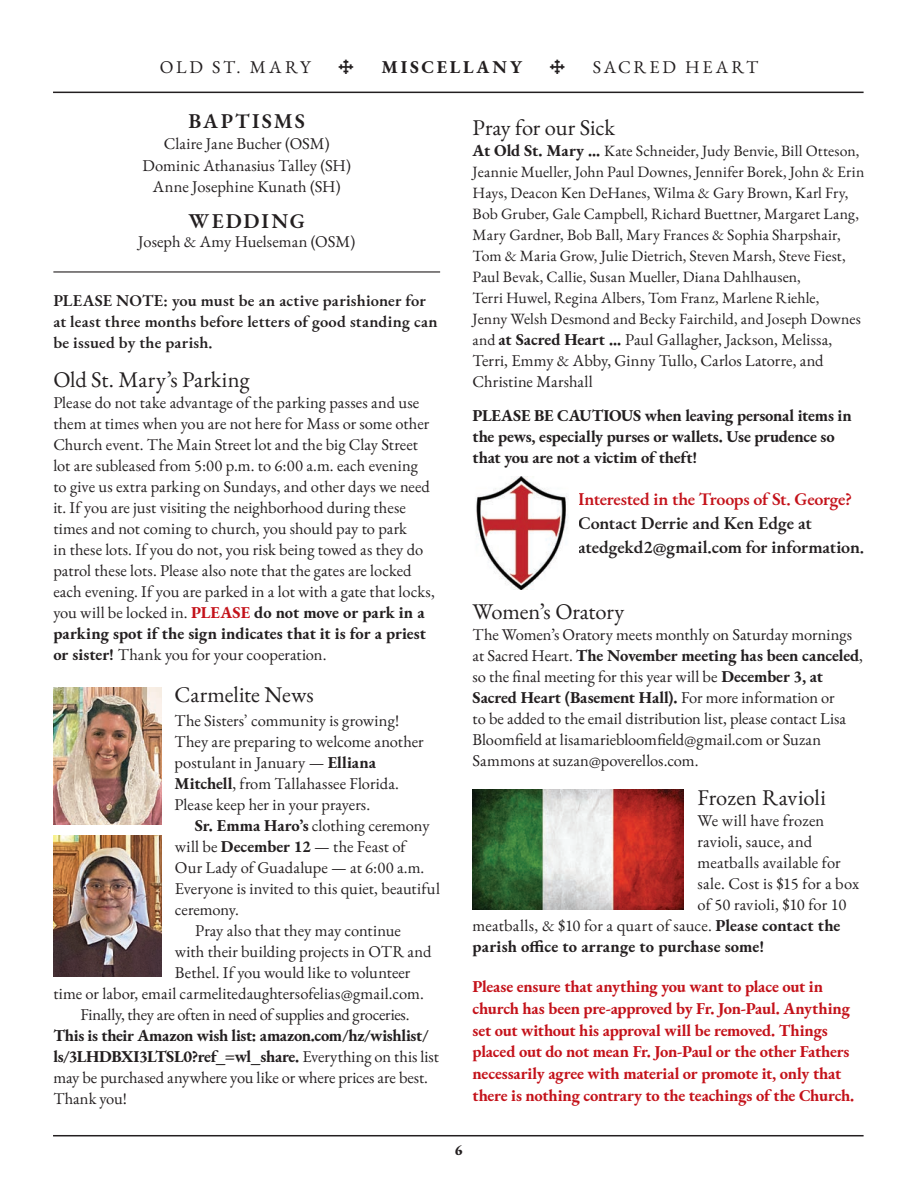
<style>
.page{position:relative;width:917px;height:1189px;background:#fff}
.page>*{position:absolute;margin:0;border:0;box-sizing:border-box;transform-origin:0 0}
.t1{font:22.5px "EB Garamond";letter-spacing:-.005em;color:#231f20}
.t2{font:600 21px "EB Garamond";letter-spacing:.1em;color:#231f20}
.t3{font:600 18px/24px "EB Garamond";letter-spacing:-.005em;color:#231f20}
.t4{font:600 18px "EB Garamond";letter-spacing:-.015em;color:#c4121a}
.t5{font:18px "EB Garamond";letter-spacing:.155em;color:#231f20}
.t6{font:700 18px "EB Garamond";letter-spacing:.15em;color:#231f20}
.t7{font:18px "Fleur De Wee";color:#231f20}
.t8{font:16.5px/21px "EB Garamond";color:#231f20}
.t9{font:700 16.5px/21px "EB Garamond";letter-spacing:-.01em;color:#231f20}
.t10{font:700 16.5px/21.8px "EB Garamond";letter-spacing:-.015em;color:#c4121a}
.t11{font:600 16.5px/21px "EB Garamond";letter-spacing:.01em;color:#231f20}
.t12{font:16.5px "EB Garamond";letter-spacing:-.02em;color:#231f20}
.t13{font:700 16.5px "EB Garamond";letter-spacing:.01em;color:#231f20}
.t14{font:15.75px/21px "EB Garamond";letter-spacing:.005em;color:#231f20}
.t15{font:800 15px "EB Garamond";color:#231f20}
.s1{font-weight:700;font-size:16.5px}
.s2{font-size:15.75px}
.s3{font-weight:700}
.s4{font-weight:700;color:#c4121a}
.s5{font-family:"Adobe Garamond"}
.s6{font-family:"Adobe Garamond";font-weight:700}
.s7{font-weight:400}
</style>
<div class="page">
<hr style="left:53px;top:92px;width:810px;height:1px;background:#231f20">
<hr style="left:53px;top:271px;width:387px;height:1px;background:#231f20">
<hr style="left:53px;top:1135px;width:810px;height:1px;background:#231f20">
<img style="left:54px;top:688px;width:107px;height:136px">
<img style="left:54px;top:835px;width:107px;height:142px">
<img style="left:476px;top:476px;width:93px;height:114px">
<img style="left:472px;top:789px;width:212px;height:120px">
<p class="t5" style="left:160px;top:55px;width:152px">OLD ST. MARY</p>
<p class="t7" style="left:338px;top:58px;width:17px">4</p>
<p class="t6" style="left:381px;top:54px;width:142px">MISCELLANY</p>
<p class="t7" style="left:550px;top:58px;width:17px">4</p>
<p class="t5" style="left:593px;top:55px;width:167px">SACRED HEART</p>
<p class="t2" style="left:188px;top:107px;width:118px">BAPTISMS</p>
<p class="t8" style="left:142px;top:133px;width:210px;text-align:center">Claire Jane Bucher (OSM)<br>Dominic Athanasius Talley (SH)<br>Anne Josephine Kunath (SH)</p>
<p class="t2" style="left:188px;top:206px;width:118px">WEDDING</p>
<p class="t8" style="left:138px;top:231px;width:218px">Joseph &amp; Amy Huelseman (OSM)</p>
<h1 class="t1" style="left:472px;top:112px;width:144px">Pray for our Sick</h1>
<p class="t14" style="left:472px;top:140px;width:393px"><span class="s1">At Old St. Mary ...</span> Kate Schneider, Judy Benvie, Bill Otteson, Jeannie Mueller, John Paul Downes, Jennifer Borek, John &amp; Erin Hays, Deacon Ken DeHanes, Wilma &amp; Gary Brown, Karl Fry, Bob Gruber, Gale Campbell, Richard Buettner, Margaret Lang, Mary Gardner, Bob Ball, Mary Frances &amp; Sophia Sharpshair, Tom &amp; Maria Grow, Julie Dietrich, Steven Marsh, Steve Fiest, Paul Bevak, Callie, Susan Mueller, Diana Dahlhausen,<br>Terri Huwel, Regina Albers, Tom Franz, Marlene Riehle,<br>Jenny Welsh Desmond and Becky Fairchild, and Joseph Downes</p>
<p class="t8" style="left:472px;top:329px;width:361px"><span class="s2">and</span> <span class="s3">at Sacred Heart ...</span> Paul Gallagher, Jackson, Melissa,<br>Terri, Emmy &amp; Abby, Ginny Tullo, Carlos Latorre, and<br>Christine Marshall</p>
<p class="t9" style="left:472px;top:405px;width:380px">PLEASE BE CAUTIOUS when leaving personal items in the pews, especially purses or wallets. Use prudence so that you are not a victim of theft!</p>
<p class="t4" style="left:578px;top:487px;width:275px">Interested in the Troops of St. George?</p>
<p class="t3" style="left:578px;top:511px;width:288px">Contact Derrie and Ken Edge at atedgekd2@gmail.com for information.</p>
<p class="t11" style="left:53px;top:289px;width:386px">PLEASE NOTE: you must be an active parishioner for at least three months before letters of good standing can be issued by the parish.</p>
<h1 class="t1" style="left:53px;top:364px;width:197px">Old St. Mary’s Parking</h1>
<p class="t8" style="left:53px;top:391px;width:383px">Please do not take advantage of the parking passes and use them at times when you are not here for Mass or some other Church event. The Main Street lot and the big Clay Street lot are subleased from 5:00 p.m. to 6:00 a.m. each evening to give us extra parking on Sundays, and other days we need it. If you are just visiting the neighborhood during these times and not coming to church, you should pay to park<br>in these lots. If you do not, you risk being towed as they do patrol these lots. Please also note that the gates are locked each evening. If you are parked in a lot with a gate that locks, you will be locked in. <span class="s4">PLEASE</span> <span class="s3">do not move or park in a parking spot if the sign indicates that it is for a priest or sister!</span> Thank you for your cooperation.</p>
<h1 class="t1" style="left:175px;top:679px;width:141px">Carmelite News</h1>
<p class="t8" style="left:175px;top:709px;width:250px">The Sisters<span class="s5">’</span> community is growing!<br>They are preparing to welcome another postulant in January — <span class="s3">Elliana Mitchell</span>, from Tallahassee Florida.<br>Please keep her in your prayers.</p>
<p class="t8" style="left:195px;top:815px;width:236px"><span class="s3">Sr. Emma Haro</span><span class="s6">’</span><span class="s3">s</span> clothing ceremony</p>
<p class="t8" style="left:175px;top:836px;width:232px">will be <span class="s3">December 12</span> — the Feast of</p>
<p class="t8" style="left:175px;top:857px;width:251px">Our Lady of Guadalupe — at 6:00 a.m.</p>
<p class="t8" style="left:175px;top:878px;width:266px">Everyone is invited to this quiet, beautiful</p>
<p class="t8" style="left:175px;top:899px;width:66px">ceremony.</p>
<p class="t8" style="left:195px;top:920px;width:207px">Pray also that they may continue</p>
<p class="t8" style="left:175px;top:941px;width:258px">with their building projects in OTR and</p>
<p class="t8" style="left:175px;top:962px;width:237px">Bethel. If you would like to volunteer</p>
<p class="t8" style="left:53px;top:983px;width:372px">time or labor, email carmelitedaughtersofelias@gmail.com.</p>
<p class="t12" style="left:80px;top:1003px;width:330px">Finally, they are often in need of supplies and groceries.</p>
<p class="t9" style="left:53px;top:1024px;width:387px">This is their Amazon wish list: amazon.com/hz/wishlist/ ls/3LHDBXI3LTSL0?ref_=wl_share. <span class="s7">Everything on this list may be purchased anywhere you like or where prices are best.<br>Thank you!</span></p>
<h1 class="t1" style="left:472px;top:597px;width:153px">Women’s Oratory</h1>
<p class="t8" style="left:472px;top:624px;width:392px">The Women’s Oratory meets monthly on Saturday mornings at Sacred Heart. <span class="s3">The November meeting has been canceled</span>, so the final meeting for this year will be <span class="s3">December 3, at Sacred Heart (Basement Hall).</span> For more information or<br>to be added to the email distribution list, please contact Lisa Bloomfield at lisamariebloomfield@gmail.com or Suzan Sammons at suzan@poverellos.com.</p>
<h1 class="t1" style="left:697px;top:783px;width:130px">Frozen Ravioli</h1>
<p class="t8" style="left:697px;top:810px;width:128px">We will have frozen</p>
<p class="t8" style="left:697px;top:831px;width:116px">ravioli, sauce, and</p>
<p class="t8" style="left:697px;top:852px;width:145px">meatballs available for</p>
<p class="t8" style="left:697px;top:873px;width:163px">sale. Cost is $15 for a box</p>
<p class="t8" style="left:697px;top:894px;width:150px">of 50 ravioli, $10 for 10</p>
<p class="t8" style="left:472px;top:915px;width:369px">meatballs, &amp; $10 for a quart of sauce. <span class="s3">Please contact the</span></p>
<p class="t13" style="left:472px;top:935px;width:293px">parish office to arrange to purchase some!</p>
<p class="t10" style="left:472px;top:975px;width:383px">Please ensure that anything you want to place out in church has been pre-approved by Fr. Jon-Paul. Anything set out without his approval will be removed. Things placed out do not mean Fr. Jon-Paul or the other Fathers necessarily agree with material or promote it, only that there is nothing contrary to the teachings of the Church.</p>
<p class="t15" style="left:454px;top:1139px;width:10px">6</p>
</div>
